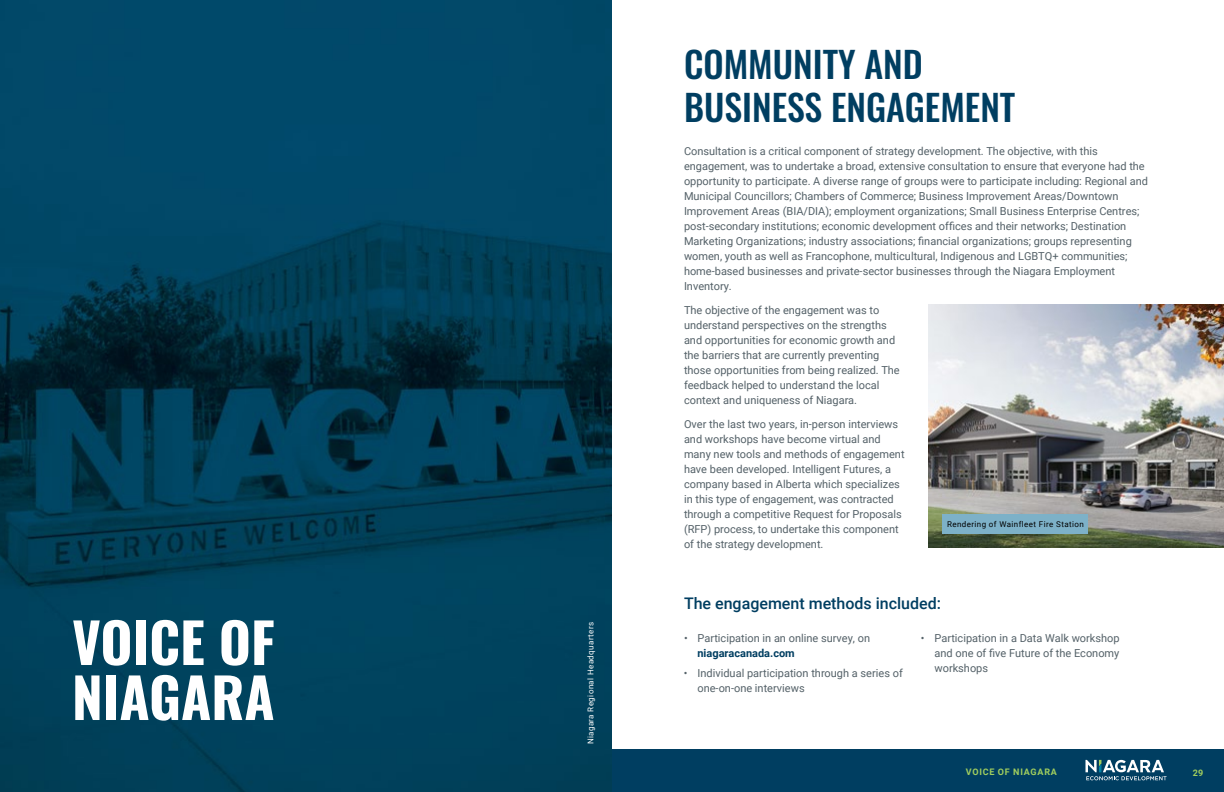
<style>
.page{position:relative;width:1224px;height:792px;background:#fff}
.page>*{position:absolute;margin:0;border:0;box-sizing:border-box;transform-origin:0 0}
.t1{font:700 55px/55px "Oswald";color:#fff}
.t2{font:500 36px/43.2px "Oswald";color:#003e61}
.t3{font:500 16px "Roboto";color:#003e61}
.t4{font:11px/15px "Roboto";color:#546168}
.t5{font:700 11px "Roboto";color:#003e61}
.t6{font:700 9px "Roboto";letter-spacing:.085em;color:#a1ce5e}
.t7{font:8px "Roboto";letter-spacing:.05em;color:#000}
.t8{font:8px "Roboto";letter-spacing:.05em;color:#fff}
</style>
<div class="page">
<div style="left:0;top:749px;width:1224px;height:43px;background:#003e61"></div>
<svg style="left:1086px;top:760px;width:81px;height:20px"></svg>
<img style="left:0;top:0;width:612px;height:792px">
<img style="left:928px;top:305px;width:296px;height:242px">
<div style="left:943px;top:514px;width:145px;height:20px;background:#7db1c8"></div>
<h1 class="t1" style="left:72px;top:619px;width:204px">VOICE OF<br>NIAGARA</h1>
<p class="t8" style="left:585px;top:744px;width:124px;rotate:-90deg">Niagara Regional Headquarters</p>
<h3 class="t2" style="left:684px;top:45px;width:333px">COMMUNITY AND<br>BUSINESS ENGAGEMENT</h3>
<p class="t4" style="left:684px;top:143px;width:462px">Consultation is a critical component of strategy development. The objective, with this engagement, was to undertake a broad, extensive consultation to ensure that everyone had the</p>
<p class="t4" style="left:684px;top:173px;width:466px">opportunity to participate. A diverse range of groups were to participate including: Regional and</p>
<p class="t4" style="left:684px;top:188px;width:457px">Municipal Councillors; Chambers of Commerce; Business Improvement Areas/Downtown<br>Improvement Areas (BIA/DIA); employment organizations; Small Business Enterprise Centres;</p>
<p class="t4" style="left:684px;top:218px;width:449px">post-secondary institutions; economic development offices and their networks; Destination<br>Marketing Organizations; industry associations; financial organizations; groups representing</p>
<p class="t4" style="left:684px;top:248px;width:445px">women, youth as well as Francophone, multicultural, Indigenous and LGBTQ+ communities; home-based businesses and private-sector businesses through the Niagara Employment<br>Inventory.</p>
<p class="t4" style="left:684px;top:302px;width:217px">The objective of the engagement was to understand perspectives on the strengths and opportunities for economic growth and the barriers that are currently preventing those opportunities from being realized. The feedback helped to understand the local context and uniqueness of Niagara.</p>
<p class="t4" style="left:684px;top:416px;width:222px">Over the last two years, in-person interviews and workshops have become virtual and many new tools and methods of engagement have been developed. Intelligent Futures, a company based in Alberta which specializes in this type of engagement, was contracted through a competitive Request for Proposals (RFP) process, to undertake this component of the strategy development.</p>
<p class="t7" style="left:947px;top:519px;width:138px">Rendering of Wainfleet Fire Station</p>
<p class="t3" style="left:684px;top:592px;width:259px">The engagement methods included:</p>
<p class="t4" style="left:684px;top:631px;width:188px">• Participation in an online survey, on</p>
<p class="t4" style="left:921px;top:631px;width:200px">• Participation in a Data Walk workshop</p>
<p class="t5" style="left:697px;top:646px;width:99px">niagaracanada.com</p>
<p class="t4" style="left:934px;top:646px;width:186px">and one of five Future of the Economy</p>
<p class="t4" style="left:934px;top:661px;width:55px">workshops</p>
<p class="t4" style="left:697px;top:665px;width:207px;text-indent:-13px">• Individual participation through a series of one-on-one interviews</p>
<p class="t6" style="left:966px;top:766px;width:93px">VOICE OF NIAGARA</p>
<p class="t6" style="left:1193px;top:766px;width:12px">29</p>
</div>
